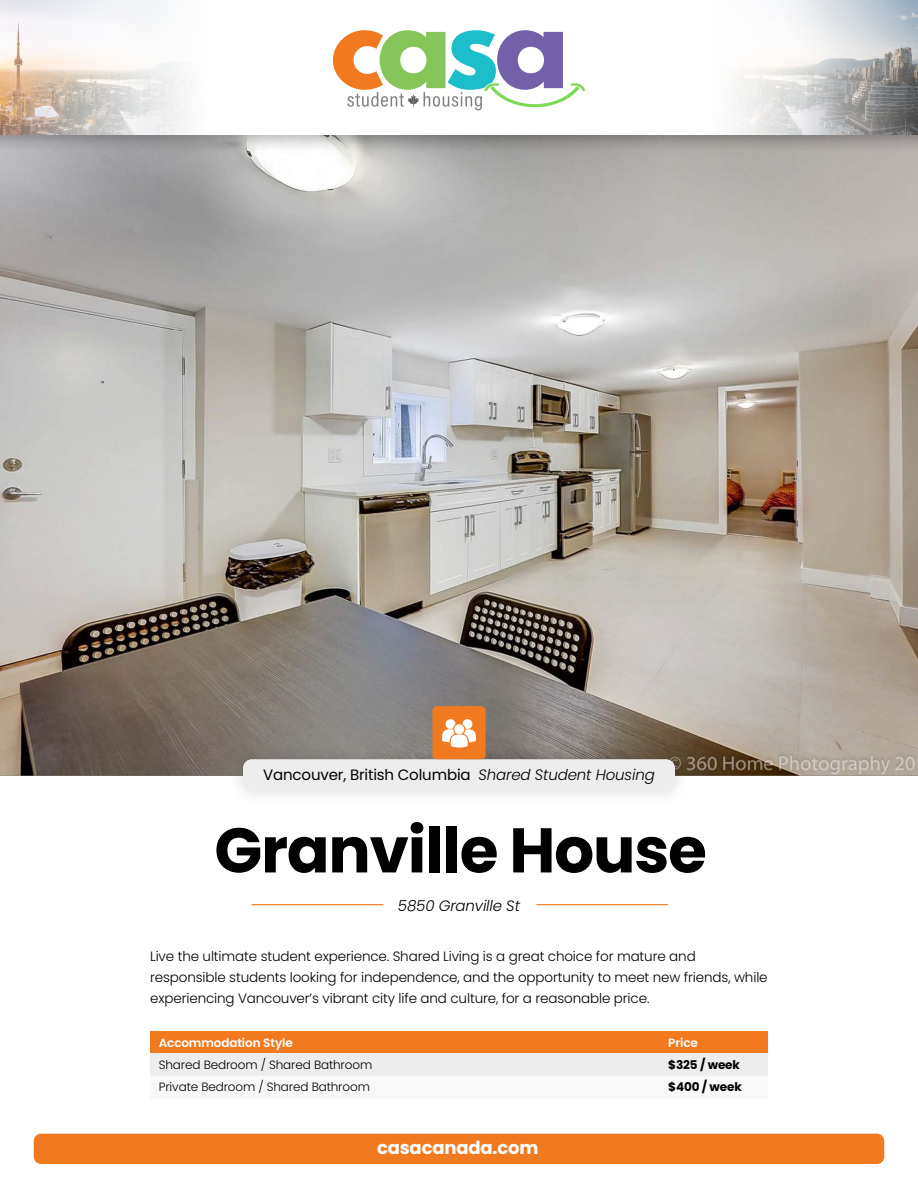
<style>
.page{position:relative;width:918px;height:1188px;background:#fff}
.page>*{position:absolute;margin:0;border:0;box-sizing:border-box;transform-origin:0 0}
.t1{font:700 63px "Poppins";letter-spacing:-.02em;color:#000}
.t2{font:700 18px "Poppins";letter-spacing:-.01em;color:#fff}
.t3{font:15px "Poppins";letter-spacing:-.01em;color:#000}
.t4{font:italic 300 15px "Poppins";letter-spacing:-.01em;color:#000}
.t5{font:300 13.5px/21px "Poppins";letter-spacing:-.01em;color:#000}
.t6{font:300 12px/22.5px "Poppins";letter-spacing:-.01em;color:#000}
.t7{font:600 12px "Poppins";letter-spacing:-.01em;color:#fff}
.t8{font:700 12px/22.5px "Poppins";letter-spacing:-.01em;color:#000}
.s1{font-weight:300;font-style:italic}
</style>
<div class="page">
<img style="left:0;top:155px;width:918px;height:620px">
<div style="left:0;top:0;width:918px;height:155px;background:#000;opacity:.3"></div>
<div style="left:0;top:0;width:918px;height:135px;background:#fff"></div>
<svg style="left:333px;top:30px;width:252px;height:80px"></svg>
<img style="left:0;top:0;width:185px;height:135px">
<img style="left:735px;top:0;width:183px;height:135px">
<div style="left:228px;top:744px;width:462px;height:63px;background:#000;opacity:.15"></div>
<div style="left:243px;top:759px;width:432px;height:33px;background:#ededee;border-radius:9px"></div>
<div style="left:432px;top:706px;width:54px;height:53px;background:#f17a21;border-radius:4px"></div>
<svg style="left:442px;top:719px;width:34px;height:29px"></svg>
<hr style="left:252px;top:904px;width:131px;height:1px;background:#f17a21">
<hr style="left:536px;top:904px;width:132px;height:1px;background:#f17a21">
<div style="left:34px;top:1134px;width:850px;height:30px;background:#f17a21;border-radius:7px"></div>
<div style="left:150px;top:1032px;width:618px;height:22px;background:#f17a21"></div>
<div style="left:150px;top:1054px;width:618px;height:22px;background:#ededee"></div>
<div style="left:150px;top:1076px;width:618px;height:22px;background:#f8f8f9"></div>
<p class="t3" style="left:263px;top:766px;width:393px">Vancouver, British Columbia <span class="s1">Shared Student Housing</span></p>
<h1 class="t1" style="left:214px;top:814px;width:494px">Granville House</h1>
<p class="t4" style="left:398px;top:897px;width:124px">5850 Granville St</p>
<p class="t5" style="left:150px;top:946px;width:619px">Live the ultimate student experience. Shared Living is a great choice for mature and responsible students looking for independence, and the opportunity to meet new friends, while experiencing Vancouver’s vibrant city life and culture, for a reasonable price.</p>
<p class="t7" style="left:159px;top:1036px;width:136px">Accommodation Style</p>
<p class="t7" style="left:668px;top:1036px;width:31px">Price</p>
<p class="t6" style="left:159px;top:1053px;width:215px">Shared Bedroom / Shared Bathroom<br>Private Bedroom / Shared Bathroom</p>
<p class="t8" style="left:668px;top:1053px;width:75px">$325 / week $400 / week</p>
<h2 class="t2" style="left:377px;top:1137px;width:163px">casacanada.com</h2>
</div>
